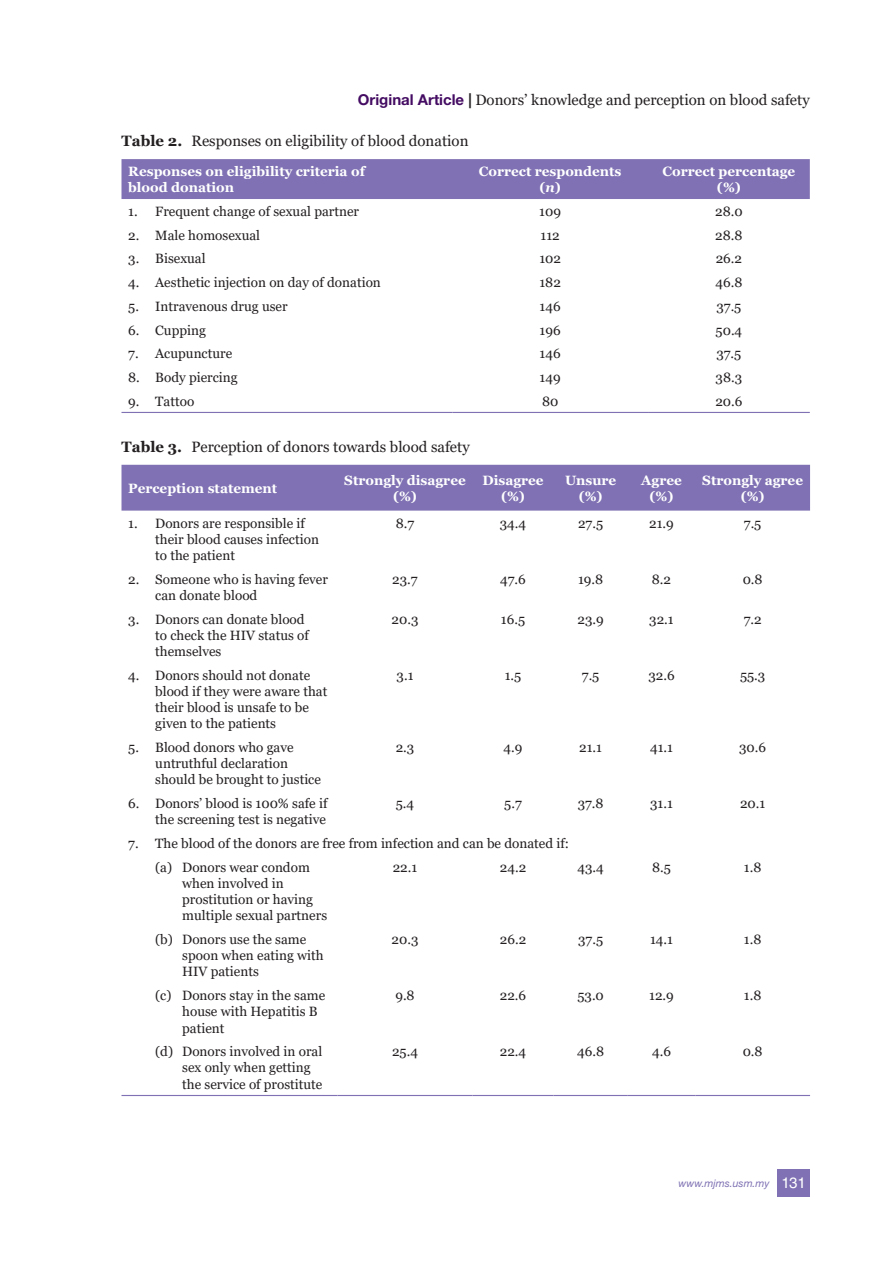
<style>
.page{position:relative;width:893px;height:1263px;background:#fff}
.page>*{position:absolute;margin:0;border:0;box-sizing:border-box;transform-origin:0 0}
.t1{font:15px "Georgia";color:#231f20}
.t2{font:13.5px/16.2px "Georgia";color:#231f20}
.t3{font:700 13.5px/16.2px "Georgia";color:#fff;text-align:center}
.t4{font:italic 10.5px "Helvetica Neue LT Std";color:#7f71b3}
.s1{font-family:"Helvetica Neue LT Std";font-weight:700;color:#440c62}
.s2{font-family:"Helvetica Neue LT Std";font-weight:700}
.s3{font-weight:700}
.s4{font-style:italic}
.s5{font-family:"Helvetica LT Std";font-style:normal;font-size:15px;color:#fff}
</style>
<div class="page">
<div style="left:777px;top:1169px;width:33px;height:27px;background:#7f71b3"></div>
<div style="left:122px;top:159px;width:688px;height:40px;background:#7f71b3"></div>
<hr style="left:122px;top:412px;width:330px;height:1px;background:#7f71b3">
<hr style="left:452px;top:412px;width:196px;height:1px;background:#7f71b3">
<hr style="left:648px;top:412px;width:162px;height:1px;background:#7f71b3">
<div style="left:122px;top:465px;width:688px;height:46px;background:#7f71b3"></div>
<hr style="left:122px;top:1095px;width:216px;height:1px;background:#7f71b3">
<hr style="left:338px;top:1095px;width:134px;height:1px;background:#7f71b3">
<hr style="left:472px;top:1095px;width:82px;height:1px;background:#7f71b3">
<hr style="left:554px;top:1095px;width:74px;height:1px;background:#7f71b3">
<hr style="left:628px;top:1095px;width:67px;height:1px;background:#7f71b3">
<hr style="left:695px;top:1095px;width:115px;height:1px;background:#7f71b3">
<p class="t1" style="left:358px;top:91px;width:453px"><span class="s1">Original Article</span> <span class="s2">|</span> Donors’ knowledge and perception on blood safety</p>
<p class="t1" style="left:121px;top:132px;width:349px"><span class="s3">Table 2.</span> Responses on eligibility of blood donation</p>
<p class="t3" style="left:128px;top:163px;width:238px;text-align:left">Responses on eligibility criteria of blood donation</p>
<p class="t3" style="left:479px;top:163px;width:144px">Correct respondents (<span class="s4">n</span>)</p>
<p class="t3" style="left:663px;top:163px;width:134px">Correct percentage (%)</p>
<p class="t2" style="left:128px;top:203px;width:232px">1. Frequent change of sexual partner</p>
<p class="t2" style="left:539px;top:203px;width:23px">109</p>
<p class="t2" style="left:715px;top:203px;width:29px">28.0</p>
<p class="t2" style="left:128px;top:227px;width:133px">2. Male homosexual</p>
<p class="t2" style="left:541px;top:227px;width:21px">112</p>
<p class="t2" style="left:715px;top:227px;width:29px">28.8</p>
<p class="t2" style="left:128px;top:251px;width:79px">3. Bisexual</p>
<p class="t2" style="left:539px;top:251px;width:23px">102</p>
<p class="t2" style="left:716px;top:251px;width:28px">26.2</p>
<p class="t2" style="left:128px;top:275px;width:254px">4. Aesthetic injection on day of donation</p>
<p class="t2" style="left:539px;top:275px;width:23px">182</p>
<p class="t2" style="left:715px;top:275px;width:28px">46.8</p>
<p class="t2" style="left:128px;top:298px;width:161px">5. Intravenous drug user</p>
<p class="t2" style="left:540px;top:298px;width:23px">146</p>
<p class="t2" style="left:716px;top:298px;width:27px">37.5</p>
<p class="t2" style="left:128px;top:322px;width:79px">6. Cupping</p>
<p class="t2" style="left:540px;top:322px;width:23px">196</p>
<p class="t2" style="left:716px;top:322px;width:28px">50.4</p>
<p class="t2" style="left:128px;top:346px;width:106px">7. Acupuncture</p>
<p class="t2" style="left:540px;top:346px;width:23px">146</p>
<p class="t2" style="left:716px;top:346px;width:27px">37.5</p>
<p class="t2" style="left:128px;top:369px;width:111px">8. Body piercing</p>
<p class="t2" style="left:540px;top:369px;width:23px">149</p>
<p class="t2" style="left:716px;top:369px;width:28px">38.3</p>
<p class="t2" style="left:128px;top:393px;width:68px">9. Tattoo</p>
<p class="t2" style="left:542px;top:393px;width:18px">80</p>
<p class="t2" style="left:715px;top:393px;width:29px">20.6</p>
<p class="t1" style="left:122px;top:438px;width:350px"><span class="s3">Table 3.</span> Perception of donors towards blood safety</p>
<p class="t3" style="left:128px;top:480px;width:150px">Perception statement</p>
<p class="t3" style="left:344px;top:472px;width:123px">Strongly disagree (%)</p>
<p class="t3" style="left:482px;top:472px;width:63px">Disagree (%)</p>
<p class="t3" style="left:565px;top:472px;width:53px">Unsure (%)</p>
<p class="t3" style="left:641px;top:472px;width:42px">Agree (%)</p>
<p class="t3" style="left:702px;top:472px;width:102px">Strongly agree (%)</p>
<p class="t2" style="left:155px;top:515px;width:165px;text-indent:-27px">1. Donors are responsible if their blood causes infection to the patient</p>
<p class="t2" style="left:396px;top:515px;width:20px">8.7</p>
<p class="t2" style="left:500px;top:515px;width:28px">34.4</p>
<p class="t2" style="left:578px;top:515px;width:27px">27.5</p>
<p class="t2" style="left:649px;top:515px;width:26px">21.9</p>
<p class="t2" style="left:744px;top:515px;width:19px">7.5</p>
<p class="t2" style="left:155px;top:571px;width:174px;text-indent:-27px">2. Someone who is having fever can donate blood</p>
<p class="t2" style="left:392px;top:571px;width:27px">23.7</p>
<p class="t2" style="left:500px;top:571px;width:27px">47.6</p>
<p class="t2" style="left:578px;top:571px;width:27px">19.8</p>
<p class="t2" style="left:652px;top:571px;width:21px">8.2</p>
<p class="t2" style="left:743px;top:571px;width:21px">0.8</p>
<p class="t2" style="left:155px;top:611px;width:155px;text-indent:-27px">3. Donors can donate blood to check the HIV status of themselves</p>
<p class="t2" style="left:392px;top:611px;width:28px">20.3</p>
<p class="t2" style="left:501px;top:611px;width:26px">16.5</p>
<p class="t2" style="left:577px;top:611px;width:28px">23.9</p>
<p class="t2" style="left:649px;top:611px;width:26px">32.1</p>
<p class="t2" style="left:744px;top:611px;width:19px">7.2</p>
<p class="t2" style="left:155px;top:667px;width:174px;text-indent:-27px">4. Donors should not donate blood if they were aware that their blood is unsafe to be given to the patients</p>
<p class="t2" style="left:397px;top:667px;width:18px">3.1</p>
<p class="t2" style="left:505px;top:667px;width:18px">1.5</p>
<p class="t2" style="left:582px;top:667px;width:19px">7.5</p>
<p class="t2" style="left:648px;top:667px;width:28px">32.6</p>
<p class="t2" style="left:740px;top:667px;width:27px">55.3</p>
<p class="t2" style="left:155px;top:739px;width:167px;text-indent:-27px">5. Blood donors who gave untruthful declaration should be brought to justice</p>
<p class="t2" style="left:396px;top:739px;width:20px">2.3</p>
<p class="t2" style="left:504px;top:739px;width:20px">4.9</p>
<p class="t2" style="left:579px;top:739px;width:24px">21.1</p>
<p class="t2" style="left:650px;top:739px;width:24px">41.1</p>
<p class="t2" style="left:739px;top:739px;width:29px">30.6</p>
<p class="t2" style="left:128px;top:796px;width:201px;text-align:right">6. Donors’ blood is 100% safe if the screening test is negative</p>
<p class="t2" style="left:396px;top:796px;width:20px">5.4</p>
<p class="t2" style="left:504px;top:796px;width:19px">5.7</p>
<p class="t2" style="left:578px;top:796px;width:27px">37.8</p>
<p class="t2" style="left:650px;top:796px;width:24px">31.1</p>
<p class="t2" style="left:740px;top:796px;width:27px">20.1</p>
<p class="t2" style="left:155px;top:832px;width:415px;line-height:23.7px;text-indent:-27px">7. The blood of the donors are free from infection and can be donated if: (a) Donors wear condom</p>
<p class="t2" style="left:182px;top:875px;width:146px">when involved in prostitution or having multiple sexual partners</p>
<p class="t2" style="left:393px;top:859px;width:26px">22.1</p>
<p class="t2" style="left:500px;top:859px;width:28px">24.2</p>
<p class="t2" style="left:577px;top:859px;width:28px">43.4</p>
<p class="t2" style="left:652px;top:859px;width:20px">8.5</p>
<p class="t2" style="left:744px;top:859px;width:19px">1.8</p>
<p class="t2" style="left:182px;top:931px;width:143px;text-indent:-27px">(b) Donors use the same spoon when eating with<br>HIV patients</p>
<p class="t2" style="left:392px;top:931px;width:28px">20.3</p>
<p class="t2" style="left:500px;top:931px;width:28px">26.2</p>
<p class="t2" style="left:578px;top:931px;width:27px">37.5</p>
<p class="t2" style="left:650px;top:931px;width:24px">14.1</p>
<p class="t2" style="left:744px;top:931px;width:19px">1.8</p>
<p class="t2" style="left:182px;top:988px;width:144px;text-indent:-27px">(c) Donors stay in the same house with Hepatitis B patient</p>
<p class="t2" style="left:395px;top:988px;width:21px">9.8</p>
<p class="t2" style="left:500px;top:988px;width:28px">22.6</p>
<p class="t2" style="left:577px;top:988px;width:28px">53.0</p>
<p class="t2" style="left:649px;top:988px;width:26px">12.9</p>
<p class="t2" style="left:744px;top:988px;width:19px">1.8</p>
<p class="t2" style="left:182px;top:1044px;width:142px;text-indent:-27px">(d) Donors involved in oral sex only when getting the service of prostitute</p>
<p class="t2" style="left:392px;top:1044px;width:27px">25.4</p>
<p class="t2" style="left:500px;top:1044px;width:28px">22.4</p>
<p class="t2" style="left:577px;top:1044px;width:28px">46.8</p>
<p class="t2" style="left:652px;top:1044px;width:20px">4.6</p>
<p class="t2" style="left:743px;top:1044px;width:21px">0.8</p>
<p class="t4" style="left:679px;top:1176px;width:129px">www.mjms.usm.my <span class="s5">131</span></p>
</div>
